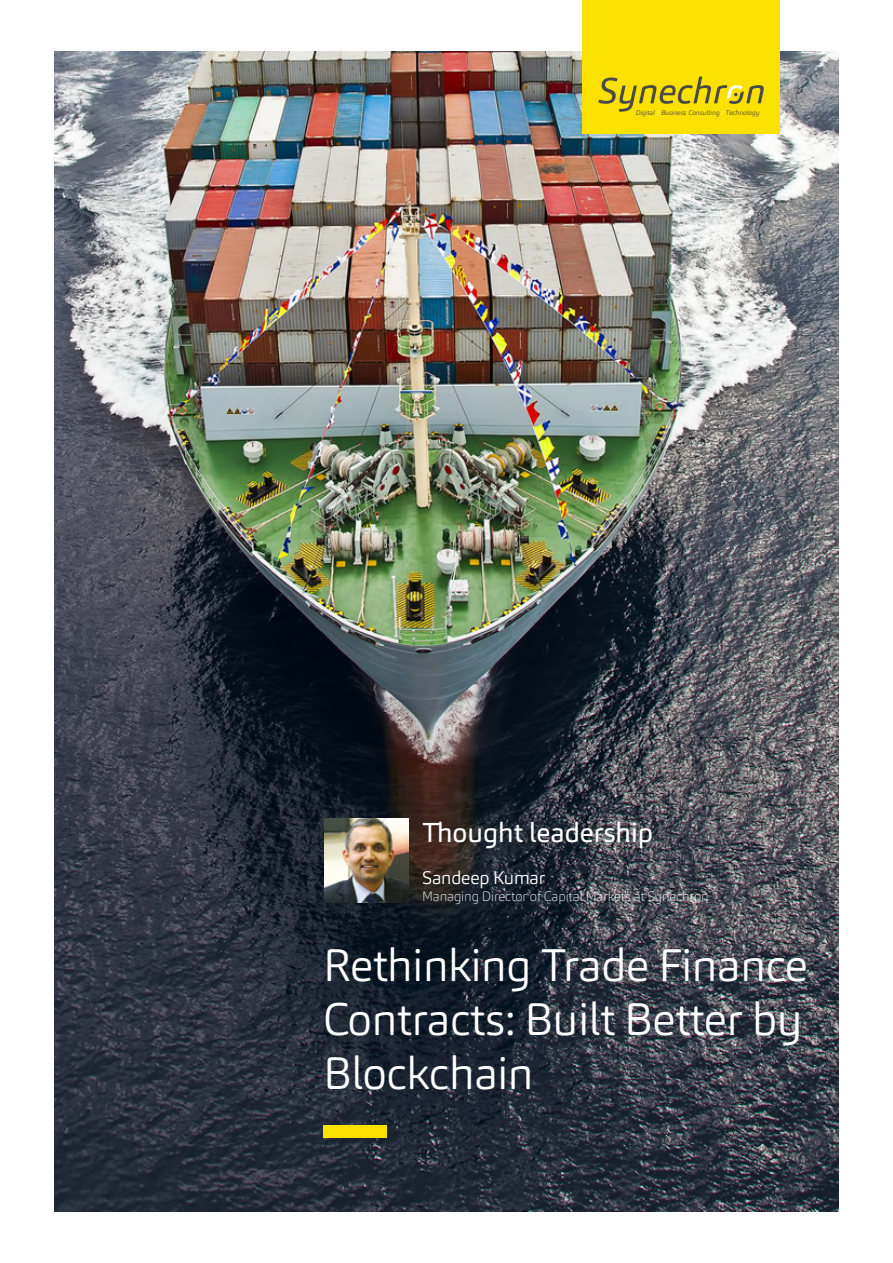
<style>
.page{position:relative;width:893px;height:1263px;background:#fff}
.page>*{position:absolute;margin:0;border:0;box-sizing:border-box;transform-origin:0 0}
.t1{font:300 45px/54px "Carnas";letter-spacing:-.01em;color:#fff}
.t2{font:27px "Carnas";color:#fff}
.t3{font:300 18px "Carnas";letter-spacing:-.01em;color:#fff}
.t4{font:100 13.5px "Carnas";letter-spacing:-.01em;color:#fff}
.t5{font:italic 300 6.75px "Carnas";color:#4a4a49}
.s1{color:#fff}
</style>
<div class="page">
<img style="left:54px;top:52px;width:785px;height:1159px">
<div style="left:583px;top:0;width:197px;height:134px;background:#fbe100"></div>
<svg style="left:598px;top:77px;width:166px;height:35px"></svg>
<div style="left:323px;top:1125px;width:63px;height:12px;background:#fbe100"></div>
<img style="left:324px;top:818px;width:84px;height:85px">
<p class="t5" style="left:636px;top:108px;width:125px">Digital <span class="s1">/</span> Business Consulting <span class="s1">/</span> Technology</p>
<p class="t2" style="left:422px;top:816px;width:233px">Thought leadership</p>
<p class="t3" style="left:422px;top:867px;width:125px">Sandeep Kumar</p>
<p class="t4" style="left:422px;top:887px;width:288px">Managing Director of Capital Markets at Synechron</p>
<p class="t1" style="left:323px;top:938px;width:486px">Rethinking Trade Finance<br>Contracts: Built Better by<br>Blockchain</p>
</div>
